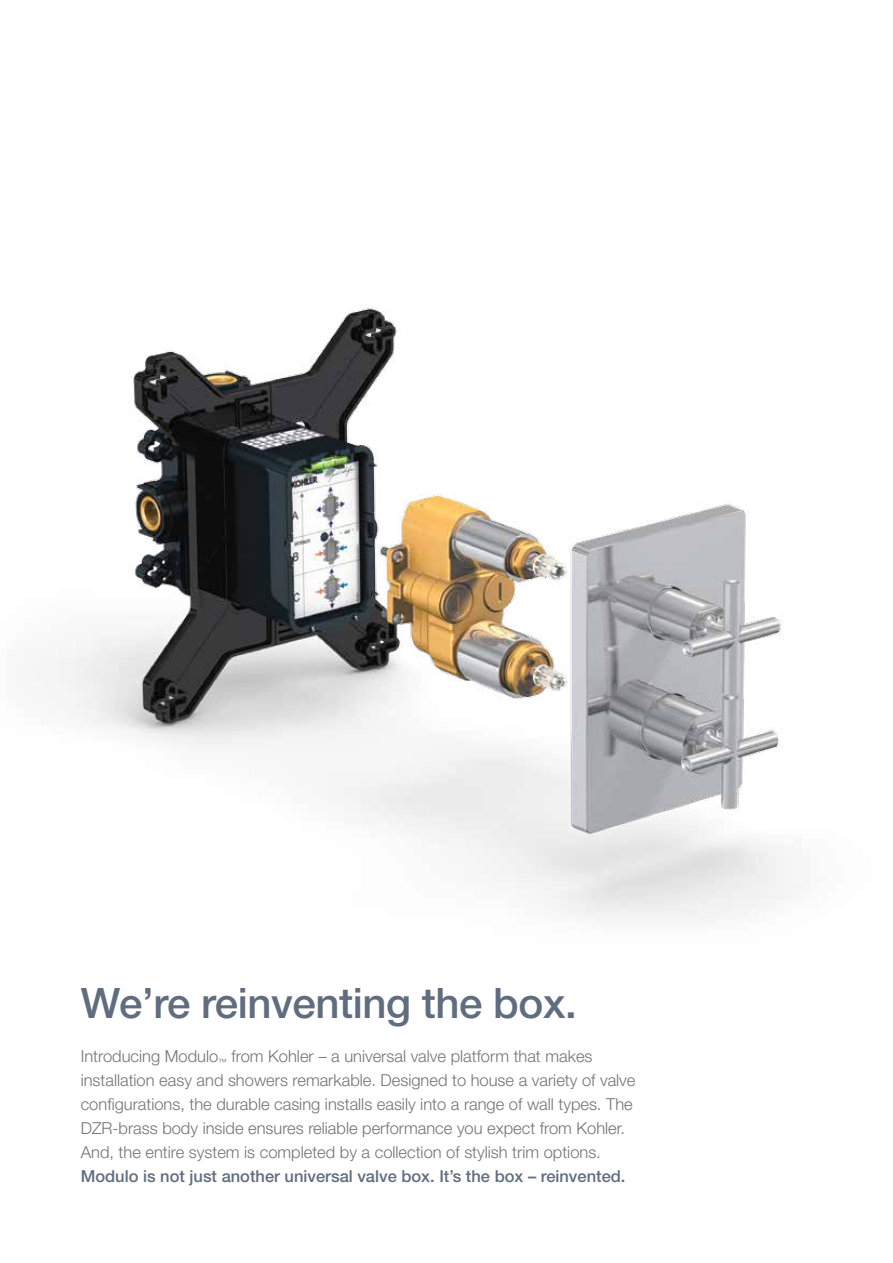
<style>
.page{position:relative;width:893px;height:1263px;background:#fff}
.page>*{position:absolute;margin:0;border:0;box-sizing:border-box;transform-origin:0 0}
.t1{font:500 42px "Helvetica Neue LT Std";letter-spacing:-.01em;color:#606d7f}
.t2{font:300 16.5px/24px "Helvetica Neue LT Std";color:#747476}
.t3{font:500 16.5px "Helvetica Neue LT Std";color:#606d7f}
</style>
<div class="page">
<img style="left:59px;top:308px;width:726px;height:611px">
<h1 class="t1" style="left:81px;top:978px;width:498px">We’re reinventing the box.</h1>
<p class="t2" style="left:81px;top:1044px;width:556px">Introducing Modulo<sub>™</sub> from Kohler – a universal valve platform that makes installation easy and showers remarkable. Designed to house a variety of valve configurations, the durable casing installs easily into a range of wall types. The DZR-brass body inside ensures reliable performance you expect from Kohler.<br>And, the entire system is completed by a collection of stylish trim options.</p>
<p class="t3" style="left:81px;top:1166px;width:546px">Modulo is not just another universal valve box. It’s the box – reinvented.</p>
</div>
